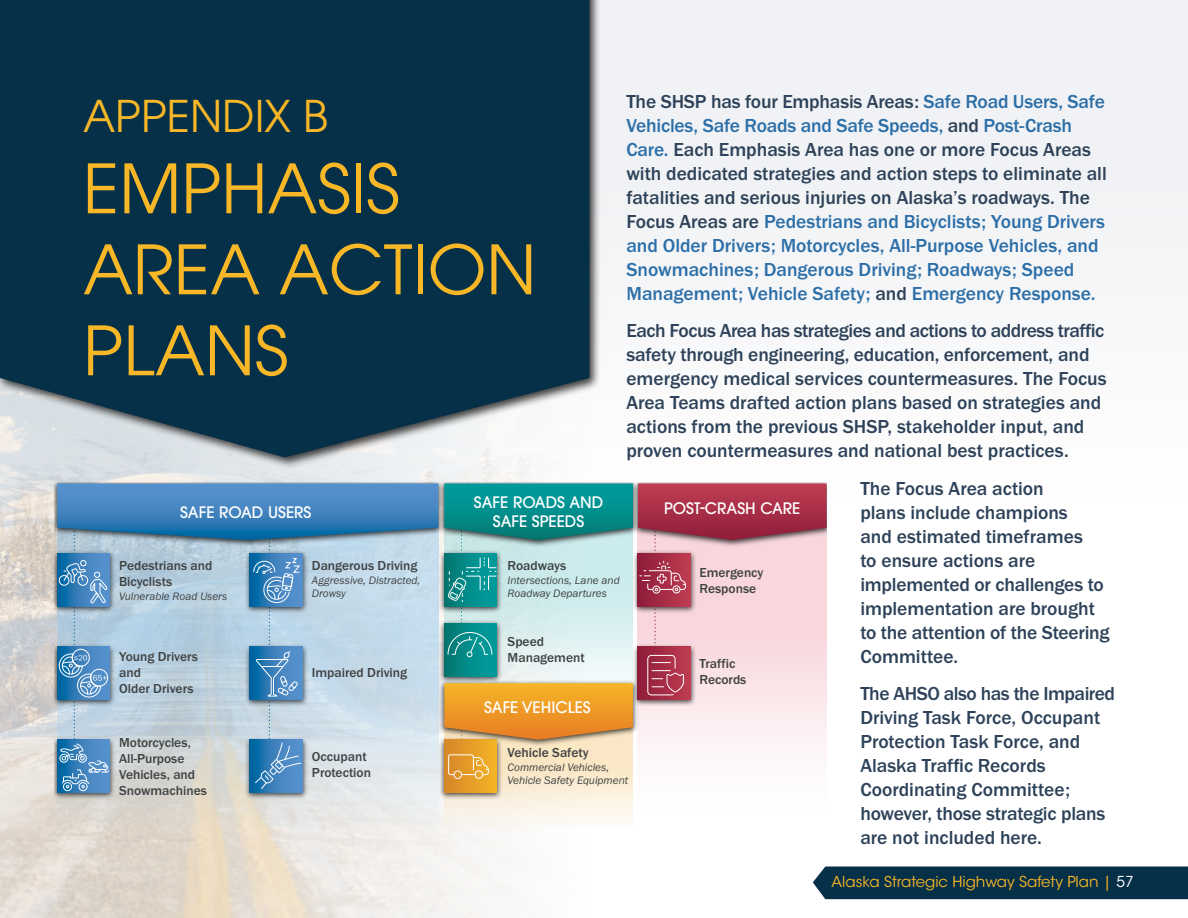
<style>
.page{position:relative;width:1188px;height:918px;background:#fff}
.page>*{position:absolute;margin:0;border:0;box-sizing:border-box;transform-origin:0 0}
.Heading_1{font:67.5px/81px "ITC Avant Garde Pro";color:#f7b727}
.Heading_1-2{font:43.5px "ITC Avant Garde Pro";color:#f7b727}
.Intro_Text{font:500 19.5px/24px "Franklin Gothic URW";color:#2d4259}
.Intro_Text-2{font:500 19.5px/24px "Franklin Gothic URW";color:#2c6fa8}
.t1{font:500 15.75px/18.9px "ITC Avant Garde Pro";color:#fff;text-align:center}
.t2{font:15px "ITC Avant Garde Std";color:#f7b727}
.t3{font:500 13.5px/16.2px "Franklin Gothic URW";color:#3f4243}
.t4{font:11.25px/13.5px "Franklin Gothic URW Boo Ita";color:#3f4243}
.s1{color:#2d4259}
.s2{color:#fff}
</style>
<div class="page">
<img style="left:0;top:0;width:1188px;height:918px">
<svg style="left:57px;top:790px;width:381px;height:36px"></svg>
<div style="left:444px;top:727px;width:189px;height:99px;background:#fbf8f3"></div>
<img style="left:55px;top:549px;width:2px;height:66px">
<img style="left:55px;top:641px;width:2px;height:68px">
<img style="left:55px;top:734px;width:62px;height:68px">
<svg style="left:57px;top:790px;width:53px;height:3px"></svg>
<img style="left:438px;top:549px;width:6px;height:66px">
<img style="left:438px;top:618px;width:6px;height:59px">
<img style="left:437px;top:749px;width:7px;height:53px">
<img style="left:438px;top:483px;width:6px;height:66px">
<img style="left:438px;top:677px;width:6px;height:72px">
<img style="left:243px;top:790px;width:67px;height:12px">
<svg style="left:250px;top:790px;width:53px;height:3px"></svg>
<svg style="left:444px;top:483px;width:383px;height:336px"></svg>
<div style="left:63px;top:782px;width:9px;height:9px;border:1px solid #fff;border-radius:50%"></div>
<div style="left:79px;top:782px;width:9px;height:9px;border:1px solid #fff;border-radius:50%"></div>
<svg style="left:57px;top:483px;width:381px;height:307px"></svg>
<div style="left:813px;top:866px;width:375px;height:33px;background:#062f48"></div>
<div style="left:0;top:0;width:601px;height:469px;background:#000;opacity:.75"></div>
<svg style="left:0;top:0;width:590px;height:458px;fill:#062f48"></svg>
<p class="Intro_Text-2" style="left:626px;top:89px;width:482px"><span class="s1">The SHSP has four Emphasis Areas:</span> Safe Road Users, Safe Vehicles, Safe Roads and Safe Speeds, <span class="s1">and</span> Post-Crash Care. <span class="s1">Each Emphasis Area has one or more Focus Areas with dedicated strategies and action steps to eliminate all fatalities and serious injuries on Alaska’s roadways. The Focus Areas are</span> Pedestrians and Bicyclists; Young Drivers and Older Drivers; Motorcycles, All-Purpose Vehicles, and Snowmachines; Dangerous Driving; Roadways; Speed Management; Vehicle Safety; <span class="s1">and</span> Emergency Response.</p>
<p class="Intro_Text" style="left:626px;top:318px;width:482px">Each Focus Area has strategies and actions to address traffic safety through engineering, education, enforcement, and emergency medical services countermeasures. The Focus Area Teams drafted action plans based on strategies and actions from the previous SHSP, stakeholder input, and proven countermeasures and national best practices.</p>
<p class="Intro_Text" style="left:860px;top:476px;width:251px">The Focus Area action<br>plans include champions<br>and estimated timeframes<br>to ensure actions are implemented or challenges to implementation are brought to the attention of the Steering<br>Committee.</p>
<p class="Intro_Text" style="left:860px;top:681px;width:256px">The AHSO also has the Impaired<br>Driving Task Force, Occupant<br>Protection Task Force, and<br>Alaska Traffic Records<br>Coordinating Committee; however, those strategic plans are not included here.</p>
<p class="Heading_1-2" style="left:83px;top:89px;width:246px">APPENDIX B</p>
<p class="Heading_1" style="left:83px;top:147px;width:455px">EMPHASIS<br>AREA ACTION<br>PLANS</p>
<p class="t1" style="left:180px;top:503px;width:133px">SAFE ROAD USERS</p>
<p class="t1" style="left:474px;top:493px;width:131px">SAFE ROADS AND<br>SAFE SPEEDS</p>
<p class="t1" style="left:664px;top:498px;width:138px">POST-CRASH CARE</p>
<p class="t3" style="left:119px;top:557px;width:95px">Pedestrians and<br>Bicyclists</p>
<p class="t4" style="left:119px;top:589px;width:110px">Vulnerable Road Users</p>
<p class="t3" style="left:312px;top:557px;width:107px">Dangerous Driving</p>
<p class="t4" style="left:312px;top:573px;width:110px">Aggressive, Distracted,<br>Drowsy</p>
<p class="t3" style="left:508px;top:557px;width:60px">Roadways</p>
<p class="t4" style="left:508px;top:573px;width:114px">Intersections, Lane and<br>Roadway Departures</p>
<p class="t3" style="left:508px;top:633px;width:79px">Speed<br>Management</p>
<p class="t3" style="left:700px;top:564px;width:65px">Emergency<br>Response</p>
<p class="t3" style="left:119px;top:648px;width:80px">Young Drivers and<br>Older Drivers</p>
<p class="t3" style="left:700px;top:655px;width:48px">Traffic<br>Records</p>
<p class="t3" style="left:312px;top:665px;width:97px">Impaired Driving</p>
<p class="t1" style="left:484px;top:698px;width:108px">SAFE VEHICLES</p>
<p class="t3" style="left:119px;top:734px;width:89px">Motorcycles,<br>All-Purpose<br>Vehicles, and<br>Snowmachines</p>
<p class="t3" style="left:508px;top:745px;width:83px">Vehicle Safety</p>
<p class="t4" style="left:508px;top:760px;width:122px">Commercial Vehicles,<br>Vehicle Safety Equipment</p>
<p class="t3" style="left:312px;top:748px;width:61px">Occupant<br>Protection</p>
<p class="t2" style="left:832px;top:873px;width:304px">Alaska Strategic Highway Safety Plan | <span class="s2">57</span></p>
</div>
